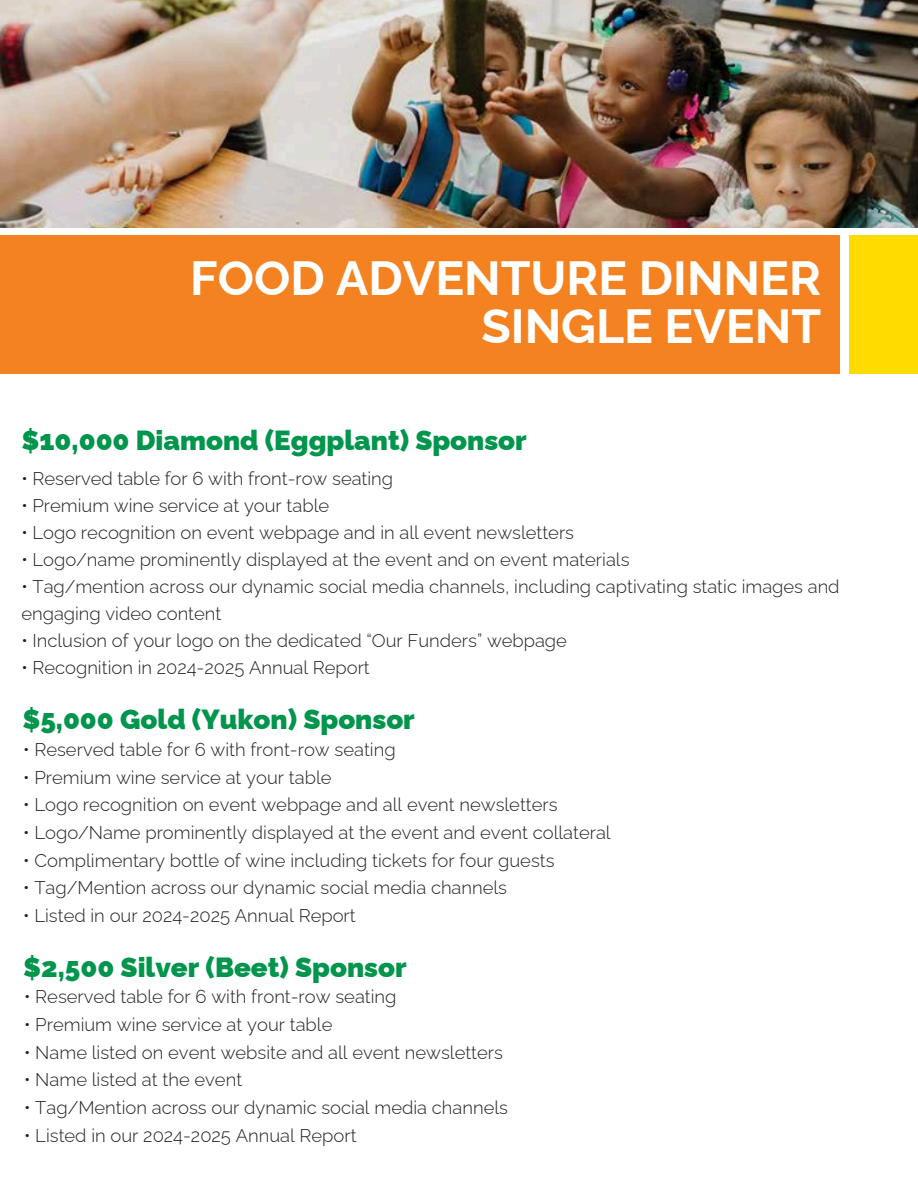
<style>
.page{position:relative;width:918px;height:1188px;background:#fff}
.page>*{position:absolute;margin:0;border:0;box-sizing:border-box;transform-origin:0 0}
.t1{font:700 48px/48px "Raleway";color:#fff;text-align:right}
.t2{font:900 27.6px "Raleway";color:#00954c}
.t3{font:300 18.4px/27px "Raleway";color:#231f20}
</style>
<div class="page">
<div style="left:1px;top:235px;width:839px;height:138px;background:#f58220"></div>
<div style="left:849px;top:235px;width:68px;height:138px;background:#ffdb00"></div>
<img style="left:1px;top:0;width:916px;height:228px">
<p class="t1" style="left:190px;top:254px;width:632px">FOOD ADVENTURE DINNER<br>SINGLE EVENT</p>
<p class="t2" style="left:22px;top:424px;width:507px">$10,000 Diamond (Eggplant) Sponsor</p>
<p class="t3" style="left:21px;top:465px;width:373px">• Reserved table for 6 with front-row seating</p>
<p class="t3" style="left:21px;top:492px;width:309px">• Premium wine service at your table</p>
<h2 class="t3" style="left:21px;top:519px;width:554px">• Logo recognition on event webpage and in all event newsletters</h2>
<p class="t3" style="left:21px;top:546px;width:609px">• Logo/name prominently displayed at the event and on event materials</p>
<p class="t3" style="left:21px;top:573px;width:820px">• Tag/mention across our dynamic social media channels, including captivating static images and engaging video content</p>
<p class="t3" style="left:21px;top:627px;width:547px">• Inclusion of your logo on the dedicated “Our Funders” webpage</p>
<p class="t3" style="left:21px;top:654px;width:350px">• Recognition in 2024-2025 Annual Report</p>
<p class="t2" style="left:22px;top:703px;width:394px">$5,000 Gold (Yukon) Sponsor</p>
<h1 class="t3" style="left:23px;top:736px;width:374px">• Reserved table for 6 with front-row seating</h1>
<h2 class="t3" style="left:23px;top:764px;width:310px">• Premium wine service at your table</h2>
<p class="t3" style="left:23px;top:791px;width:536px">• Logo recognition on event webpage and all event newsletters</p>
<p class="t3" style="left:23px;top:819px;width:589px">• Logo/Name prominently displayed at the event and event collateral</p>
<p class="t3" style="left:23px;top:847px;width:533px">• Complimentary bottle of wine including tickets for four guests</p>
<p class="t3" style="left:23px;top:874px;width:485px">• Tag/Mention across our dynamic social media channels</p>
<p class="t3" style="left:23px;top:902px;width:334px">• Listed in our 2024-2025 Annual Report</p>
<p class="t2" style="left:23px;top:951px;width:385px">$2,500 Silver (Beet) Sponsor</p>
<p class="t3" style="left:24px;top:983px;width:374px">• Reserved table for 6 with front-row seating</p>
<p class="t3" style="left:24px;top:1011px;width:310px">• Premium wine service at your table</p>
<p class="t3" style="left:24px;top:1039px;width:480px">• Name listed on event website and all event newsletters</p>
<h2 class="t3" style="left:24px;top:1066px;width:219px">• Name listed at the event</h2>
<p class="t3" style="left:24px;top:1094px;width:485px">• Tag/Mention across our dynamic social media channels</p>
<p class="t3" style="left:24px;top:1122px;width:334px">• Listed in our 2024-2025 Annual Report</p>
</div>
